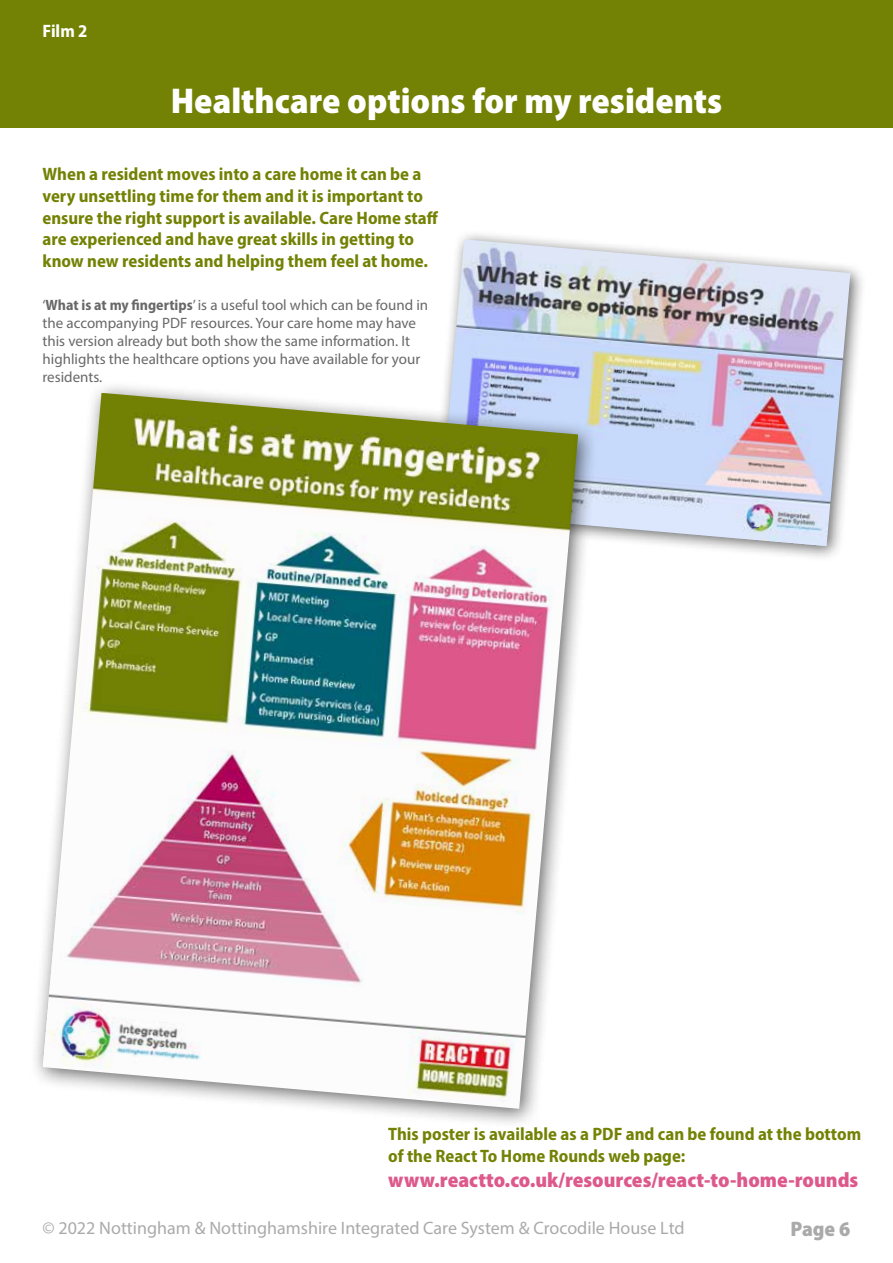
<style>
.page{position:relative;width:893px;height:1263px;background:#fff}
.page>*{position:absolute;margin:0;border:0;box-sizing:border-box;transform-origin:0 0}
.t1{font:900 semi-condensed 36px "Myriad Pro";color:#fff}
.t2{font:900 semi-condensed 21px "Myriad Pro";color:#dd598c}
.t3{font:900 semi-condensed 21px "Myriad Pro";color:#aaa}
.t4{font:700 semi-condensed 18px/21.6px "Myriad Pro";color:#738204}
.t5{font:18px "Myriad Pro";color:#aaa}
.t6{font:700 semi-condensed 18px "Myriad Pro";color:#fff}
.t7{font:15px/18px "Myriad Pro";color:#686868}
.s1{font-weight:700;font-stretch:semi-condensed}
</style>
<div class="page">
<div style="left:0;top:0;width:893px;height:128px;background:#738204"></div>
<div style="left:430px;top:229px;width:436px;height:333px;background:#000;opacity:.6"></div>
<img style="left:440px;top:239px;width:410px;height:307px">
<div style="left:30px;top:380px;width:569px;height:749px;background:#000;opacity:.6"></div>
<img style="left:43px;top:393px;width:535px;height:716px">
<p class="t6" style="left:43px;top:19px;width:47px">Film 2</p>
<h1 class="t1" style="left:171px;top:77px;width:553px">Healthcare options for my residents</h1>
<p class="t4" style="left:43px;top:163px;width:397px">When a resident moves into a care home it can be a very unsettling time for them and it is important to ensure the right support is available. Care Home staff are experienced and have great skills in getting to know new residents and helping them feel at home.</p>
<p class="t7" style="left:43px;top:296px;width:387px">‘<span class="s1">What is at my fingertips</span>’ is a useful tool which can be found in the accompanying PDF resources. Your care home may have this version already but both show the same information. It highlights the healthcare options you have available for your residents.</p>
<p class="t4" style="left:388px;top:1123px;width:475px">This poster is available as a PDF and can be found at the bottom of the React To Home Rounds web page:</p>
<p class="t2" style="left:388px;top:1166px;width:472px">www.reactto.co.uk/resources/react-to-home-rounds</p>
<p class="t5" style="left:43px;top:1217px;width:644px">© 2022 Nottingham &amp; Nottinghamshire Integrated Care System &amp; Crocodile House Ltd</p>
<p class="t3" style="left:790px;top:1215px;width:62px">Page 6</p>
</div>
